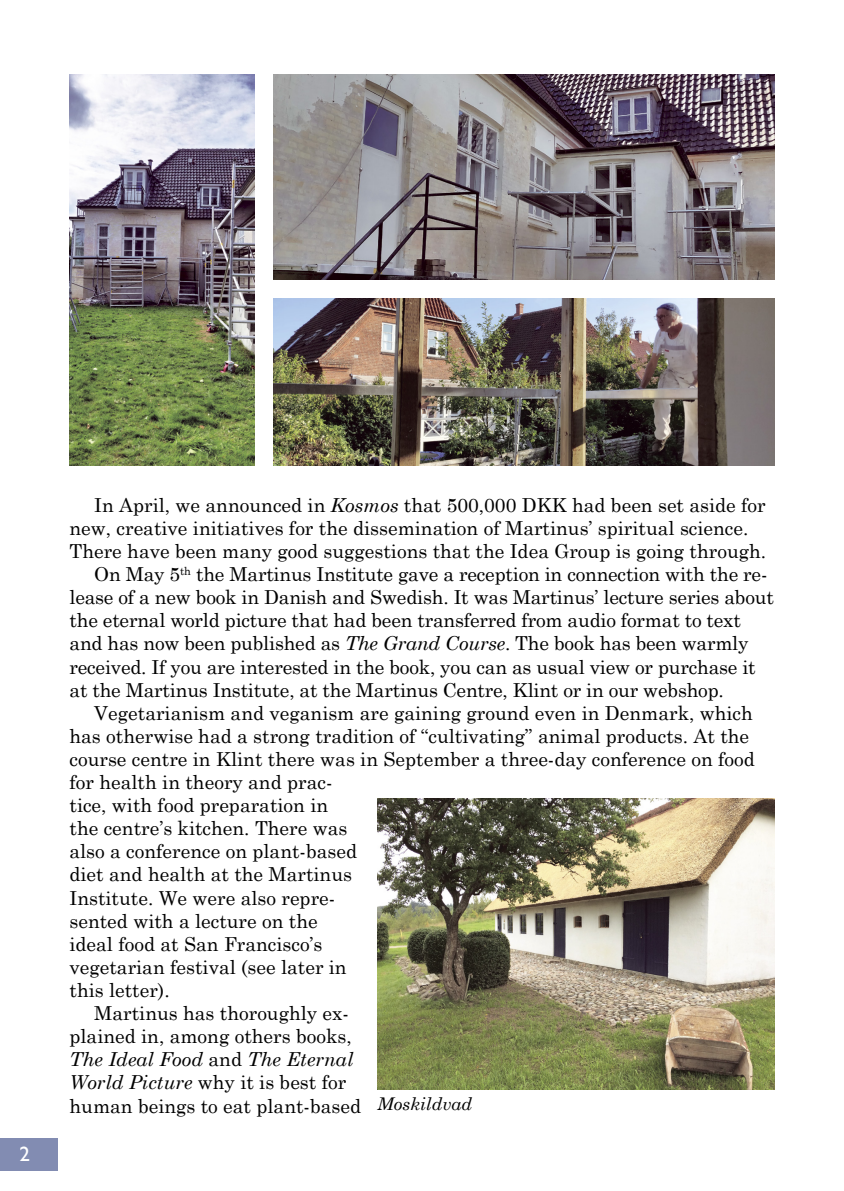
<style>
.page{position:relative;width:844px;height:1191px;background:#fff}
.page>*{position:absolute;margin:0;border:0;box-sizing:border-box;transform-origin:0 0}
.t1{font:21px "Gill Sans";color:#fff}
.t2{font:19.25px "Century Schoolbook";color:#000}
.t3{font:italic 19.25px "Century Schoolbook";color:#000}
.s1{font-style:italic}
.s2{font-style:normal}
.s3{font-style:italic;font-size:17.5px}
</style>
<div class="page">
<div style="left:0;top:1138px;width:58px;height:33px;background:#828cb2"></div>
<img style="left:273px;top:74px;width:501px;height:205px">
<img style="left:377px;top:799px;width:397px;height:290px">
<img style="left:69px;top:74px;width:185px;height:392px">
<img style="left:273px;top:299px;width:501px;height:167px">
<p class="t1" style="left:19px;top:1141px;width:12px">2</p>
<p class="t2" style="left:94px;top:488px;width:672px">In April, we announced in <span class="s1">Kosmos</span> that 500,000 DKK had been set aside for</p>
<p class="t2" style="left:69px;top:512px;width:680px">new, creative initiatives for the dissemination of Martinus’ spiritual science.</p>
<p class="t2" style="left:69px;top:535px;width:698px">There have been many good suggestions that the Idea Group is going through.</p>
<p class="t2" style="left:94px;top:558px;width:674px">On May 5<sup>th</sup> the Martinus Institute gave a reception in connection with the re-</p>
<p class="t2" style="left:69px;top:581px;width:705px">lease of a new book in Danish and Swedish. It was Martinus’ lecture series about</p>
<p class="t2" style="left:69px;top:604px;width:672px">the eternal world picture that had been transferred from audio format to text</p>
<p class="t2" style="left:69px;top:627px;width:680px">and has now been published as <span class="s1">The Grand Course</span>. The book has been warmly</p>
<p class="t2" style="left:69px;top:650px;width:687px">received. If you are interested in the book, you can as usual view or purchase it</p>
<p class="t2" style="left:69px;top:673px;width:655px">at the Martinus Institute, at the Martinus Centre, Klint or in our webshop.</p>
<p class="t2" style="left:94px;top:696px;width:660px">Vegetarianism and veganism are gaining ground even in Denmark, which</p>
<p class="t2" style="left:69px;top:719px;width:681px">has otherwise had a strong tradition of “cultivating” animal products. At the</p>
<p class="t2" style="left:69px;top:743px;width:686px">course centre in Klint there was in September a three-day conference on food</p>
<p class="t2" style="left:69px;top:766px;width:264px">for health in theory and prac-</p>
<p class="t2" style="left:69px;top:789px;width:260px">tice, with food preparation in</p>
<p class="t2" style="left:69px;top:812px;width:279px">the centre’s kitchen. There was</p>
<p class="t2" style="left:69px;top:835px;width:289px">also a conference on plant-based</p>
<p class="t2" style="left:69px;top:858px;width:284px">diet and health at the Martinus</p>
<p class="t2" style="left:69px;top:881px;width:267px">Institute. We were also repre-</p>
<p class="t2" style="left:69px;top:904px;width:250px">sented with a lecture on the</p>
<p class="t2" style="left:69px;top:927px;width:254px">ideal food at San Francisco’s</p>
<p class="t2" style="left:69px;top:950px;width:279px">vegetarian festival (see later in</p>
<p class="t2" style="left:69px;top:974px;width:102px">this letter).</p>
<p class="t2" style="left:94px;top:997px;width:256px">Martinus has thoroughly ex-</p>
<p class="t2" style="left:69px;top:1020px;width:284px">plained in, among others books,</p>
<p class="t3" style="left:69px;top:1045px;width:285px">The Ideal Food <span class="s2">and</span> The Eternal</p>
<p class="t2" style="left:69px;top:1066px;width:278px"><span class="s1">World Picture</span> why it is best for</p>
<p class="t2" style="left:69px;top:1089px;width:404px">human beings to eat plant-based <span class="s3">Moskildvad</span></p>
</div>
